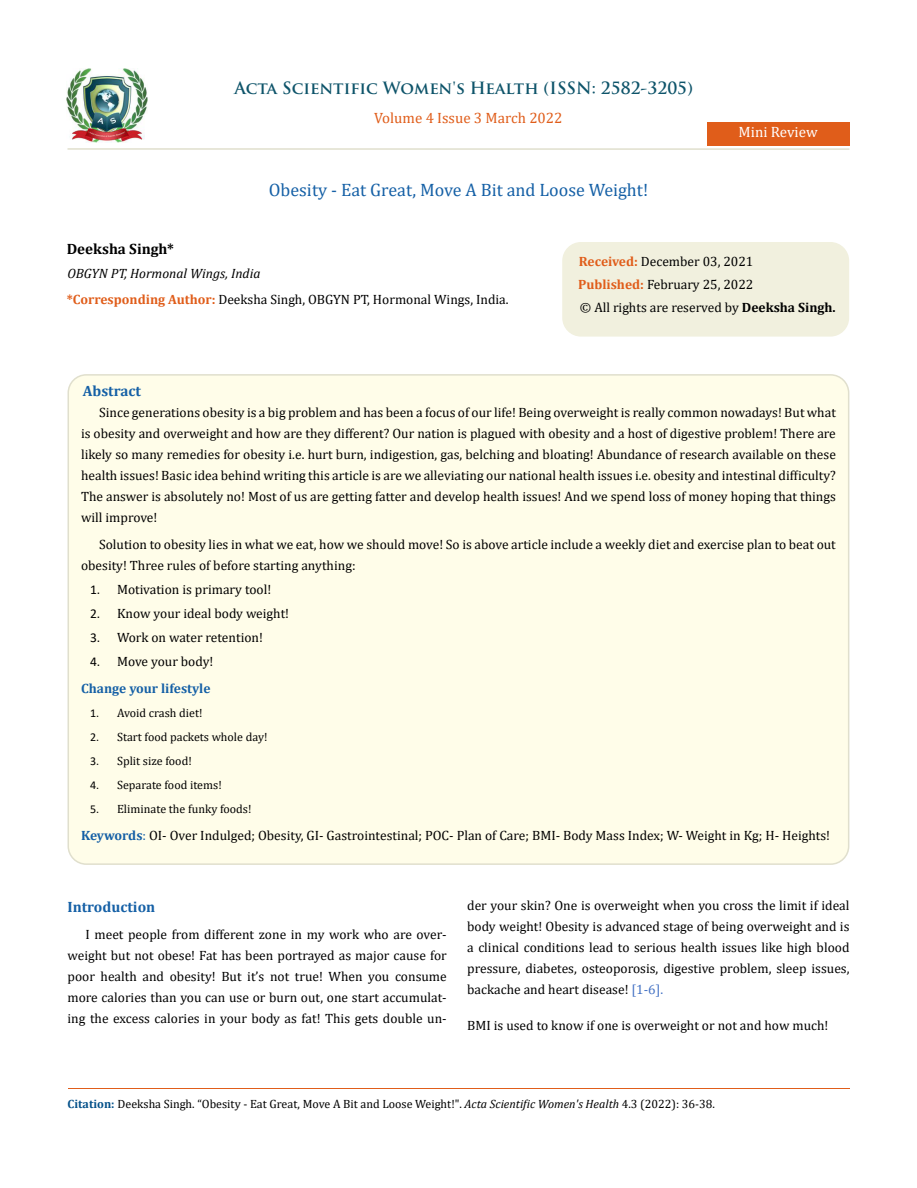
<style>
.page{position:relative;width:917px;height:1188px;background:#fff}
.page>*{position:absolute;margin:0;border:0;box-sizing:border-box;transform-origin:0 0}
.t1{font:18px "Cambria";color:#1560a6}
.t2{font:700 16.5px "Trajan Pro";color:#0e546a}
.t3{font:15px "Cambria";color:#e05d1a}
.t4{font:700 15px "Cambria";color:#1560a6}
.t5{font:700 15px "Cambria";color:#000}
.t6{font:15px "Cambria";color:#fff}
.t7{font:13.5px/21px "Cambria";color:#000}
.t8{font:700 13.5px/27px "Cambria";color:#1560a6;text-align:right}
.t9{font:12px "Cambria";color:#000}
.s1{font-style:italic}
.s2{font-weight:700;color:#e05d1a}
.s3{font-weight:700}
.s4{font-family:"Calibri"}
.s5{font-family:"Calibri";font-weight:400;color:#000}
.s6{font-weight:400;color:#000}
.s7{font-weight:700;color:#1560a6}
.s8{color:#1560a6}
.s9{color:#4472c4}
.s10{font-weight:700;color:#035089}
</style>
<div class="page">
<img style="left:67px;top:68px;width:80px;height:74px">
<div style="left:563px;top:243px;width:285px;height:93px;background:#f1f0de;border-radius:18px"></div>
<div style="left:562px;top:242px;width:287px;height:95px;border:2px solid #f1f0de;border-radius:18px"></div>
<div style="left:707px;top:122px;width:142px;height:24px;background:#e05d1a"></div>
<div style="left:68px;top:375px;width:780px;height:489px;background:#fffde9;border-radius:18px"></div>
<hr style="left:68px;top:1088px;width:781px;height:1px;background:#e05d1a">
<hr style="left:67px;top:148px;width:782px;height:2px;background:#e0dfcd">
<p class="t2" style="left:234px;top:77px;width:460px">Acta Scientific Women's Health (ISSN: 2582-3205)</p>
<p class="t3" style="left:374px;top:109px;width:190px">Volume 4 Issue 3 March 2022</p>
<h1 class="t1" style="left:269px;top:180px;width:381px">Obesity - Eat Great, Move A Bit and Loose Weight!</h1>
<p class="t6" style="left:738px;top:123px;width:81px">Mini Review</p>
<p class="t5" style="left:67px;top:239px;width:109px">Deeksha Singh*</p>
<p class="t7" style="left:67px;top:260px;width:443px;line-height:26.5px"><span class="s1">OBGYN PT, Hormonal Wings, India<br></span><span class="s2">*Corresponding Author:</span> Deeksha Singh, OBGYN PT, Hormonal Wings, India.</p>
<p class="t7" style="left:578px;top:250px;width:259px;line-height:23.1px"><span class="s2">Received:</span> December 03, 2021<br><span class="s2">Published:</span> February 25, 2022<br>© All rights are reserved by <span class="s3">Deeksha Singh.</span></p>
<p class="t4" style="left:83px;top:380px;width:60px">Abstract</p>
<p class="t7" style="left:81px;top:402px;width:756px;text-align:justify;text-indent:18px">Since generations obesity is a big problem and has been a focus of our life! Being overweight is really common nowadays! But what is obesity and overweight and how are they different? Our nation is plagued with obesity and a host of digestive problem! There are likely so many remedies for obesity i.e. hurt burn, indigestion, gas, belching and bloating! Abundance of research available on these health issues! Basic idea behind writing this article is are we alleviating our national health issues i.e. obesity and intestinal difficulty?<br>The answer is absolutely no! Most of us are getting fatter and develop health issues! And we spend loss of money hoping that things will improve!</p>
<p class="t7" style="left:81px;top:534px;width:756px;text-indent:18px">Solution to obesity lies in what we eat, how we should move! So is above article include a weekly diet and exercise plan to beat out obesity! Three rules of before starting anything:</p>
<p class="t7" style="left:90px;top:579px;width:183px"><span class="s4">1.</span> Motivation is primary tool!</p>
<p class="t7" style="left:90px;top:603px;width:200px"><span class="s4">2.</span> Know your ideal body weight!</p>
<p class="t7" style="left:90px;top:627px;width:174px"><span class="s4">3.</span> Work on water retention!</p>
<p class="t8" style="left:81px;top:648px;width:134px"><span class="s5">4.</span> <span class="s6">Move your body!<br></span>Change your lifestyle</p>
<p class="t9" style="left:90px;top:706px;width:114px"><span class="s4">1.</span> Avoid crash diet!</p>
<p class="t9" style="left:90px;top:730px;width:179px"><span class="s4">2.</span> Start food packets whole day!</p>
<p class="t9" style="left:90px;top:754px;width:103px"><span class="s4">3.</span> Split size food!</p>
<p class="t9" style="left:90px;top:778px;width:133px"><span class="s4">4.</span> Separate food items!</p>
<p class="t9" style="left:90px;top:802px;width:163px"><span class="s4">5.</span> Eliminate the funky foods!</p>
<p class="t7" style="left:81px;top:825px;width:750px"><span class="s7">Keywords</span><span class="s8">:</span> OI- Over Indulged; Obesity, GI- Gastrointestinal; POC- Plan of Care; BMI- Body Mass Index; W- Weight in Kg; H- Heights!</p>
<p class="t4" style="left:67px;top:896px;width:89px">Introduction</p>
<p class="t7" style="left:67px;top:924px;width:381px;text-align:justify;text-indent:18px">I meet people from different zone in my work who are over&shy;weight but not obese! Fat has been portrayed as major cause for poor health and obesity! But it’s not true! When you consume more calories than you can use or burn out, one start accumulat&shy;ing the excess calories in your body as fat! This gets double un-</p>
<p class="t7" style="left:467px;top:894px;width:384px;text-align:justify">der your skin? One is overweight when you cross the limit if ideal body weight! Obesity is advanced stage of being overweight and is a clinical conditions lead to serious health issues like high blood pressure, diabetes, osteoporosis, digestive problem, sleep issues, backache and heart disease! <span class="s9">[1-6].</span></p>
<p class="t7" style="left:467px;top:1014px;width:363px">BMI is used to know if one is overweight or not and how much!</p>
<p class="t9" style="left:68px;top:1097px;width:648px"><span class="s10">Citation:</span> Deeksha Singh. “Obesity - Eat Great, Move A Bit and Loose Weight!". <span class="s1">Acta Scientific Women's Health</span> 4.3 (2022): 36-38.</p>
</div>
